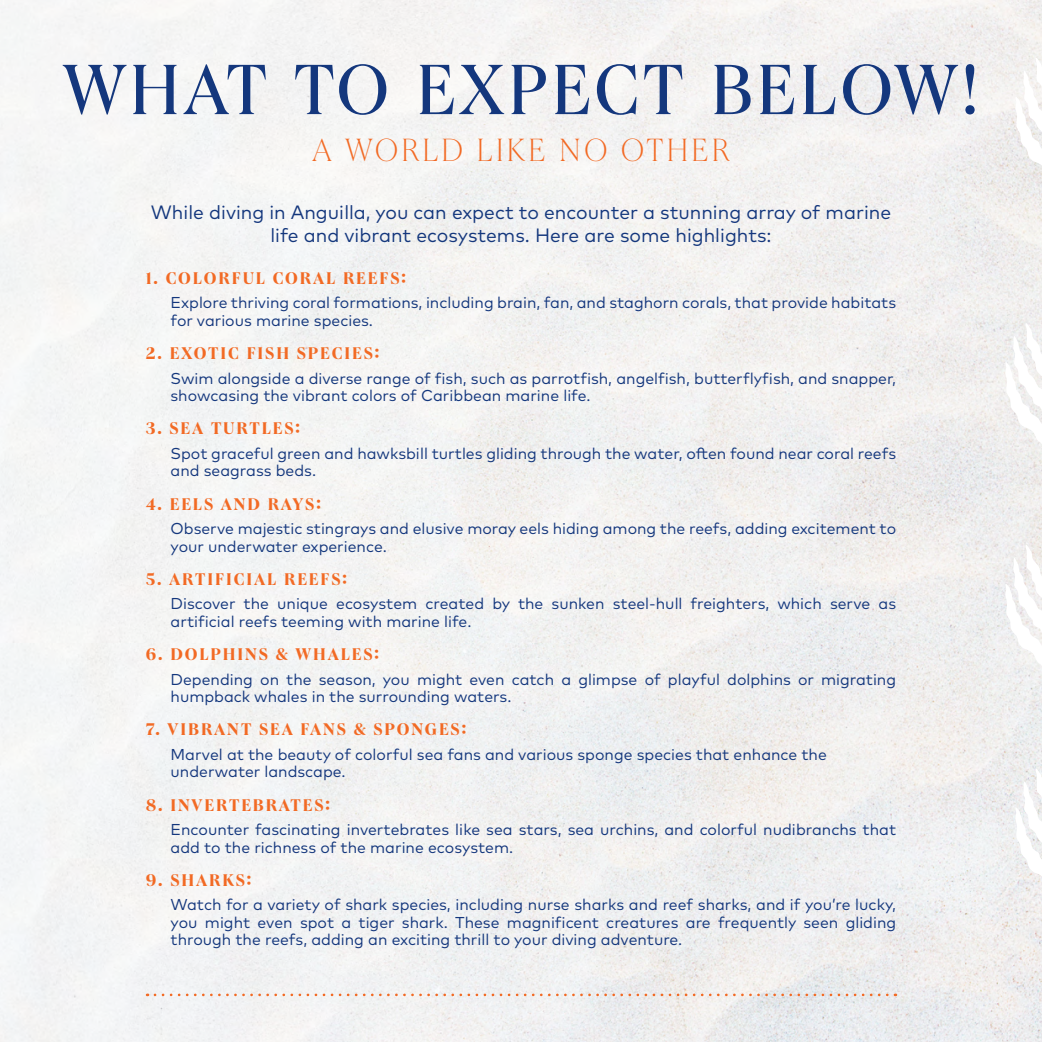
<style>
.page{position:relative;width:1042px;height:1042px;background:#fff}
.page>*{position:absolute;margin:0;border:0;box-sizing:border-box;transform-origin:0 0}
.t1{font:73.5px "Queens";letter-spacing:.05em;color:#14377d}
.t2{font:100 33.25px "Queens";letter-spacing:.1em;color:#f26a24}
.t3{font:19.25px/23.1px "Mark Pro";color:#14377d;text-align:center}
.t4{font:700 17.5px "Queens";letter-spacing:.11em;color:#f26a24}
.t5{font:15.75px/17.5px "Mark Pro";color:#14377d}
</style>
<div class="page">
<img style="left:0;top:0;width:1042px;height:1042px">
<svg style="left:155px;top:993px;width:741px;height:3px"></svg>
<svg style="left:1015px;top:768px;width:27px;height:190px"></svg>
<svg style="left:1015px;top:57px;width:27px;height:191px"></svg>
<svg style="left:1005px;top:322px;width:37px;height:191px"></svg>
<svg style="left:1005px;top:544px;width:37px;height:191px"></svg>
<h1 class="t1" style="left:63px;top:42px;width:917px">WHAT TO EXPECT BELOW!</h1>
<h2 class="t2" style="left:312px;top:129px;width:418px">A WORLD LIKE NO OTHER</h2>
<p class="t3" style="left:151px;top:199px;width:742px">While diving in Anguilla, you can expect to encounter a stunning array of marine life and vibrant ecosystems. Here are some highlights:</p>
<p class="t4" style="left:146px;top:267px;width:262px">1. COLORFUL CORAL REEFS:</p>
<p class="t5" style="left:171px;top:293px;width:727px">Explore thriving coral formations, including brain, fan, and staghorn corals, that provide habitats for various marine species.</p>
<p class="t4" style="left:146px;top:342px;width:235px">2. EXOTIC FISH SPECIES:</p>
<p class="t5" style="left:171px;top:368px;width:727px">Swim alongside a diverse range of fish, such as parrotfish, angelfish, butterflyfish, and snapper, showcasing the vibrant colors of Caribbean marine life.</p>
<p class="t4" style="left:146px;top:417px;width:156px">3. SEA TURTLES:</p>
<p class="t5" style="left:171px;top:443px;width:727px">Spot graceful green and hawksbill turtles gliding through the water, often found near coral reefs and seagrass beds.</p>
<p class="t4" style="left:146px;top:492px;width:176px">4. EELS AND RAYS:</p>
<p class="t5" style="left:171px;top:518px;width:727px">Observe majestic stingrays and elusive moray eels hiding among the reefs, adding excitement to your underwater experience.</p>
<p class="t4" style="left:146px;top:568px;width:203px">5. ARTIFICIAL REEFS:</p>
<p class="t5" style="left:171px;top:594px;width:727px">Discover the unique ecosystem created by the sunken steel-hull freighters, which serve as artificial reefs teeming with marine life.</p>
<p class="t4" style="left:146px;top:643px;width:235px">6. DOLPHINS &amp; WHALES:</p>
<p class="t5" style="left:171px;top:669px;width:727px">Depending on the season, you might even catch a glimpse of playful dolphins or migrating humpback whales in the surrounding waters.</p>
<p class="t4" style="left:146px;top:718px;width:322px">7. VIBRANT SEA FANS &amp; SPONGES:</p>
<p class="t5" style="left:171px;top:744px;width:658px">Marvel at the beauty of colorful sea fans and various sponge species that enhance the underwater landscape.</p>
<p class="t4" style="left:146px;top:793px;width:186px">8. INVERTEBRATES:</p>
<p class="t5" style="left:171px;top:819px;width:727px">Encounter fascinating invertebrates like sea stars, sea urchins, and colorful nudibranchs that add to the richness of the marine ecosystem.</p>
<p class="t4" style="left:146px;top:869px;width:107px">9. SHARKS:</p>
<p class="t5" style="left:171px;top:895px;width:727px;text-align:justify">Watch for a variety of shark species, including nurse sharks and reef sharks, and if you’re lucky, you might even spot a tiger shark. These magnificent creatures are frequently seen gliding through the reefs, adding an exciting thrill to your diving adventure.</p>
</div>
